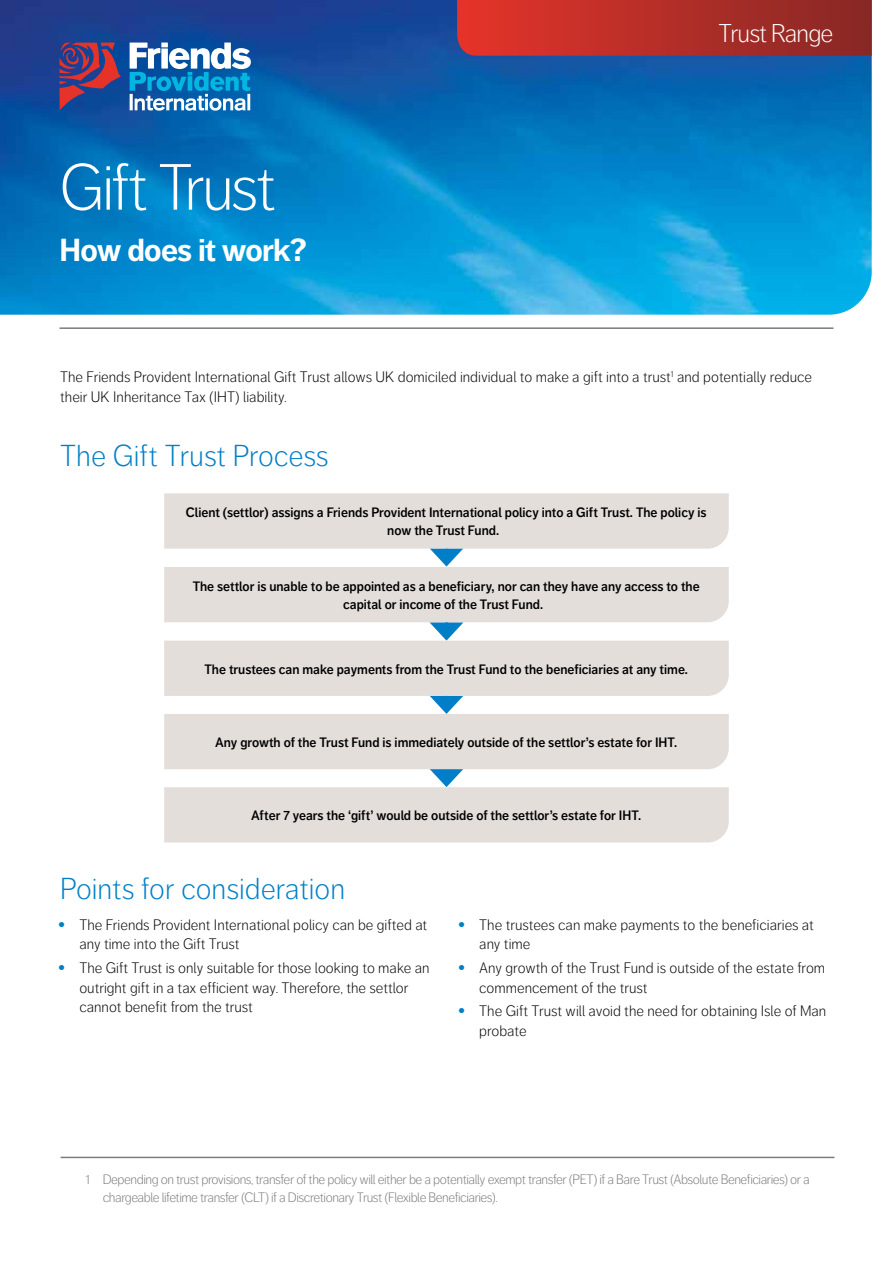
<style>
.page{position:relative;width:893px;height:1263px;background:#fff}
.page>*{position:absolute;margin:0;border:0;box-sizing:border-box;transform-origin:0 0}
.Headline{font:300 64.5px "Friends Life Dagny";letter-spacing:-.045em;color:#fff}
.Headline_byline{font:700 31.5px "Friends Life Dagny";letter-spacing:-.025em;color:#fff}
.Text_heading_large_l{font:300 30px "Friends Life Dagny";color:#007fc8}
.Tab_Device{font:300 25.5px "Friends Life Dagny";letter-spacing:-.035em;color:#fff}
.Body_text{font:300 15px/19.5px "Friends Life Dagny";color:#000}
.Body_text-2{font:600 13.5px/18px "Friends Life Dagny";color:#000;text-align:center}
.Running_Footer{font:300 13.5px/18px "Friends Life Dagny";letter-spacing:-.035em;color:#7c7b7b}
.s1{font-weight:700;font-size:16.5px;color:#007fc8}
</style>
<div class="page">
<img style="left:0;top:0;width:872px;height:315px">
<svg style="left:457px;top:0;width:415px;height:56px;background:#b32e29"></svg>
<svg style="left:60px;top:43px;width:61px;height:67px;background:#613d6d"></svg>
<svg style="left:130px;top:43px;width:121px;height:68px"></svg>
<hr style="left:60px;top:327px;width:773px;height:2px;background:#7c7b7b">
<svg style="left:164px;top:493px;width:565px;height:349px"></svg>
<hr style="left:61px;top:1157px;width:773px;height:1px;background:#7c7b7b">
<p class="Headline" style="left:60px;top:151px;width:218px">Gift Trust</p>
<p class="Headline_byline" style="left:60px;top:232px;width:249px">How does it work?</p>
<p class="Tab_Device" style="left:719px;top:19px;width:116px">Trust Range</p>
<p class="Body_text" style="left:60px;top:368px;width:753px">The Friends Provident International Gift Trust allows UK domiciled individual to make a gift into a trust<sup>1</sup> and potentially reduce their UK Inheritance Tax (IHT) liability.</p>
<p class="Text_heading_large_l" style="left:60px;top:439px;width:270px">The Gift Trust Process</p>
<p class="Body_text-2" style="left:186px;top:504px;width:522px">Client (settlor) assigns a Friends Provident International policy into a Gift Trust. The policy is now the Trust Fund.</p>
<p class="Body_text-2" style="left:193px;top:577px;width:508px">The settlor is unable to be appointed as a beneficiary, nor can they have any access to the capital or income of the Trust Fund.</p>
<p class="Body_text-2" style="left:204px;top:660px;width:485px">The trustees can make payments from the Trust Fund to the beneficiaries at any time.</p>
<p class="Body_text-2" style="left:215px;top:733px;width:464px">Any growth of the Trust Fund is immediately outside of the settlor’s estate for IHT.</p>
<p class="Body_text-2" style="left:251px;top:807px;width:391px">After 7 years the ‘gift’ would be outside of the settlor’s estate for IHT.</p>
<p class="Text_heading_large_l" style="left:60px;top:872px;width:287px">Points for consideration</p>
<p class="Body_text" style="left:79px;top:915px;width:349px;text-indent:-21px"><span class="s1">•</span> The Friends Provident International policy can be gifted at any time into the Gift Trust</p>
<p class="Body_text" style="left:79px;top:958px;width:352px;text-indent:-21px"><span class="s1">•</span> The Gift Trust is only suitable for those looking to make an outright gift in a tax efficient way. Therefore, the settlor cannot benefit from the trust</p>
<p class="Body_text" style="left:479px;top:915px;width:336px;text-indent:-21px"><span class="s1">•</span> The trustees can make payments to the beneficiaries at any time</p>
<p class="Body_text" style="left:479px;top:958px;width:347px;text-indent:-21px"><span class="s1">•</span> Any growth of the Trust Fund is outside of the estate from commencement of the trust</p>
<p class="Body_text" style="left:479px;top:1001px;width:349px;text-indent:-21px"><span class="s1">•</span> The Gift Trust will avoid the need for obtaining Isle of Man probate</p>
<p class="Running_Footer" style="left:103px;top:1170px;width:709px;text-indent:-17px">1 Depending on trust provisions, transfer of the policy will either be a potentially exempt transfer (PET) if a Bare Trust (Absolute Beneficiaries) or a chargeable lifetime transfer (CLT) if a Discretionary Trust (Flexible Beneficiaries).</p>
</div>
